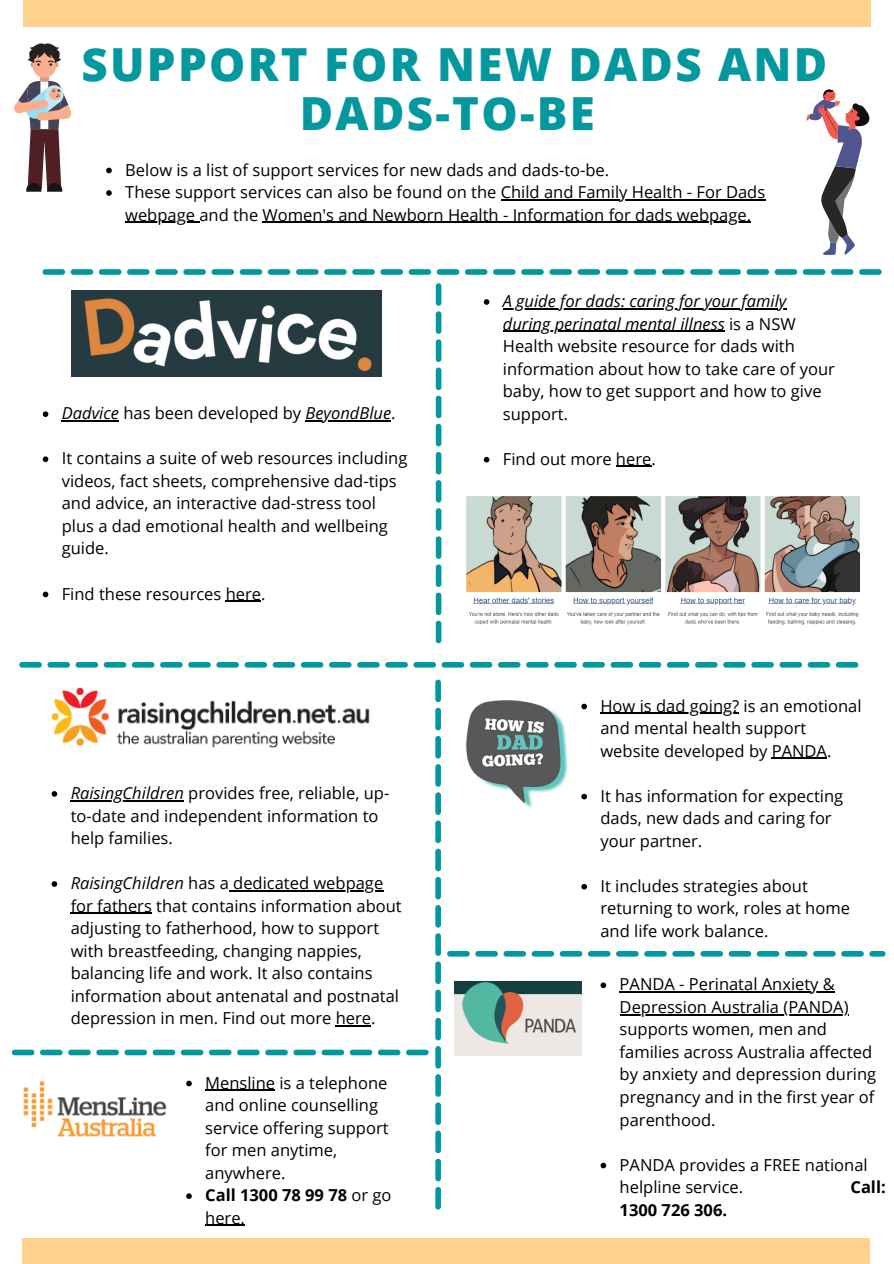
<style>
.page{position:relative;width:894px;height:1264px;background:#fff}
.page>*{position:absolute;margin:0;border:0;box-sizing:border-box;transform-origin:0 0}
.t1{font:800 45.6px/49.5px "Open Sans";letter-spacing:.05em;color:#03989e;text-align:center}
.t2{font:16.5px/22.5px "Open Sans";color:#000}
.t3{font:700 16.5px/22.5px "Open Sans";color:#000}
.s1{font-style:italic}
.s2{font-weight:400}
</style>
<div class="page">
<div style="left:23px;top:0;width:847px;height:26px;background:#ffd18b"></div>
<div style="left:23px;top:1238px;width:846px;height:25px;background:#ffd18b"></div>
<svg style="left:106px;top:168px;width:6px;height:5px"></svg>
<svg style="left:106px;top:190px;width:6px;height:6px"></svg>
<hr style="left:500px;top:199px;width:265px;height:1px;background:#000">
<hr style="left:125px;top:222px;width:74px;height:1px;background:#000">
<hr style="left:262px;top:222px;width:489px;height:1px;background:#000">
<img style="left:72px;top:291px;width:309px;height:85px">
<div style="left:40px;top:73px;width:9px;height:9px;background:#e29779"></div>
<div style="left:33px;top:46px;width:23px;height:32px;background:#f9ae8f;border-radius:12px"></div>
<svg style="left:27px;top:43px;width:34px;height:25px"></svg>
<svg style="left:14px;top:81px;width:58px;height:110px"></svg>
<svg style="left:43px;top:411px;width:5px;height:6px"></svg>
<hr style="left:62px;top:420px;width:57px;height:1px;background:#000">
<hr style="left:305px;top:420px;width:86px;height:1px;background:#000">
<svg style="left:43px;top:456px;width:5px;height:6px"></svg>
<svg style="left:43px;top:591px;width:5px;height:6px"></svg>
<hr style="left:226px;top:600px;width:35px;height:1px;background:#000">
<svg style="left:43px;top:269px;width:838px;height:6px"></svg>
<img style="left:466px;top:496px;width:394px;height:129px">
<svg style="left:483px;top:299px;width:6px;height:6px"></svg>
<hr style="left:502px;top:308px;width:284px;height:1px;background:#000">
<hr style="left:502px;top:331px;width:222px;height:1px;background:#000">
<svg style="left:483px;top:457px;width:6px;height:5px"></svg>
<hr style="left:615px;top:466px;width:36px;height:1px;background:#000">
<svg style="left:435px;top:283px;width:6px;height:360px"></svg>
<svg style="left:19px;top:662px;width:839px;height:5px"></svg>
<img style="left:51px;top:687px;width:319px;height:61px">
<svg style="left:52px;top:791px;width:5px;height:5px"></svg>
<hr style="left:71px;top:800px;width:113px;height:1px;background:#000">
<svg style="left:52px;top:881px;width:5px;height:5px"></svg>
<hr style="left:229px;top:890px;width:154px;height:1px;background:#000">
<hr style="left:71px;top:912px;width:81px;height:1px;background:#000">
<hr style="left:335px;top:1025px;width:36px;height:1px;background:#000">
<img style="left:454px;top:981px;width:127px;height:74px">
<svg style="left:581px;top:703px;width:6px;height:6px"></svg>
<hr style="left:600px;top:712px;width:139px;height:1px;background:#000">
<hr style="left:771px;top:757px;width:55px;height:2px;background:#000">
<svg style="left:581px;top:793px;width:6px;height:6px"></svg>
<svg style="left:581px;top:884px;width:6px;height:5px"></svg>
<svg style="left:435px;top:679px;width:6px;height:530px"></svg>
<img style="left:465px;top:700px;width:103px;height:108px">
<svg style="left:447px;top:951px;width:438px;height:5px"></svg>
<svg style="left:600px;top:982px;width:6px;height:6px"></svg>
<hr style="left:619px;top:991px;width:215px;height:1px;background:#000">
<hr style="left:619px;top:1014px;width:229px;height:1px;background:#000">
<svg style="left:600px;top:1162px;width:6px;height:6px"></svg>
<img style="left:23px;top:1081px;width:144px;height:56px">
<svg style="left:12px;top:1049px;width:416px;height:6px"></svg>
<svg style="left:806px;top:89px;width:63px;height:166px"></svg>
<svg style="left:186px;top:1080px;width:6px;height:6px"></svg>
<hr style="left:205px;top:1089px;width:70px;height:1px;background:#000">
<svg style="left:186px;top:1193px;width:6px;height:5px"></svg>
<hr style="left:205px;top:1224px;width:40px;height:1px;background:#000">
<p class="t1" style="left:82px;top:38px;width:747px">SUPPORT FOR NEW DADS AND<br>DADS-TO-BE</p>
<p class="t2" style="left:125px;top:158px;width:485px">Below is a list of support services for new dads and dads-to-be.</p>
<p class="t2" style="left:125px;top:180px;width:641px">These support services can also be found on the Child and Family Health - For Dads webpage and the Women's and Newborn Health - Information for dads webpage.</p>
<p class="t2" style="left:62px;top:401px;width:335px"><span class="s1">Dadvice</span> has been developed by <span class="s1">BeyondBlue</span>.</p>
<p class="t2" style="left:62px;top:446px;width:347px">It contains a suite of web resources including videos, fact sheets, comprehensive dad-tips and advice, an interactive dad-stress tool plus a dad emotional health and wellbeing guide.</p>
<p class="t2" style="left:62px;top:582px;width:205px">Find these resources here.</p>
<p class="t2" style="left:71px;top:781px;width:320px"><span class="s1">RaisingChildren</span> provides free, reliable, up&shy;to-date and independent information to help families.</p>
<p class="t2" style="left:71px;top:871px;width:332px"><span class="s1">RaisingChildren</span> has a dedicated webpage for fathers that contains information about adjusting to fatherhood, how to support with breastfeeding, changing nappies, balancing life and work. It also contains information about antenatal and postnatal depression in men. Find out more here.</p>
<p class="t2" style="left:205px;top:1070px;width:185px">Mensline is a telephone and online counselling service offering support for men anytime, anywhere.</p>
<p class="t3" style="left:205px;top:1183px;width:188px">Call 1300 78 99 78 <span class="s2">or go here.</span></p>
<p class="t2" style="left:502px;top:289px;width:333px"><span class="s1">A guide for dads: caring for your family during perinatal mental illness</span> is a NSW Health website resource for dads with information about how to take care of your baby, how to get support and how to give support.</p>
<p class="t2" style="left:502px;top:447px;width:154px">Find out more here.</p>
<p class="t2" style="left:600px;top:694px;width:262px">How is dad going? is an emotional and mental health support website developed by PANDA.</p>
<p class="t2" style="left:600px;top:784px;width:244px">It has information for expecting dads, new dads and caring for your partner.</p>
<p class="t2" style="left:600px;top:874px;width:251px">It includes strategies about returning to work, roles at home and life work balance.</p>
<p class="t2" style="left:619px;top:972px;width:258px">PANDA - Perinatal Anxiety &amp;<br>Depression Australia (PANDA) supports women, men and families across Australia affected by anxiety and depression during pregnancy and in the first year of parenthood.</p>
<p class="t2" style="left:619px;top:1152px;width:249px">PANDA provides a FREE national helpline service.</p>
<p class="t3" style="left:850px;top:1175px;width:37px">Call:</p>
<p class="t3" style="left:619px;top:1197px;width:109px">1300 726 306.</p>
</div>
